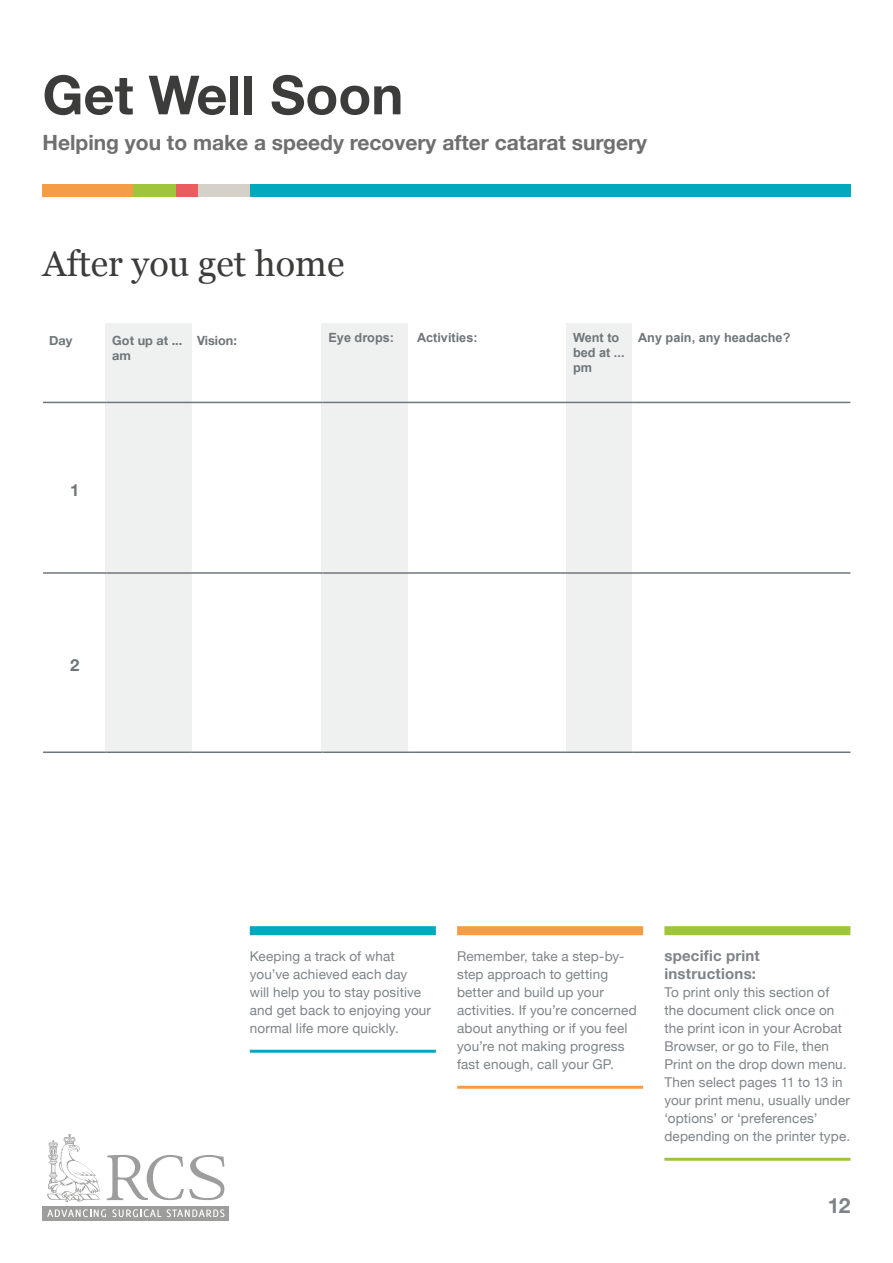
<style>
.page{position:relative;width:893px;height:1263px;background:#fff}
.page>*{position:absolute;margin:0;border:0;box-sizing:border-box;transform-origin:0 0}
.t1{font:700 54px "Helvetica Neue";color:#3c3c3b}
.t2{font:36px "Georgia";color:#3c3c3b}
.t3{font:700 21px "Helvetica Neue";color:#706f6f}
.t4{font:700 21px "Helvetica Neue";color:#7d8488}
.t5{font:700 16.65px "Helvetica Neue";color:#6e767a}
.t6{font:700 15px/18px "Helvetica Neue";letter-spacing:.015em;color:#7d8488}
.t7{font:13.5px/18px "Helvetica Neue";letter-spacing:.01em;color:#7d8488}
.t8{font:700 12.75px/15.3px "Arial";color:#6e767a}
.t9{font:700 12.75px/15.3px "Helvetica Neue";color:#6e767a}
</style>
<div class="page">
<div style="left:250px;top:184px;width:600px;height:13px;background:#00a9bc"></div>
<div style="left:43px;top:184px;width:91px;height:13px;background:#f59d44"></div>
<div style="left:134px;top:184px;width:42px;height:13px;background:#9fc63b"></div>
<div style="left:197px;top:184px;width:53px;height:13px;background:#d6d1c8"></div>
<div style="left:176px;top:184px;width:21px;height:13px;background:#eb5c5f"></div>
<div style="left:43px;top:1206px;width:186px;height:14px;background:#9d9d9c"></div>
<svg style="left:47px;top:1209px;width:59px;height:8px"></svg>
<svg style="left:112px;top:1209px;width:49px;height:8px"></svg>
<svg style="left:167px;top:1209px;width:58px;height:8px"></svg>
<svg style="left:47px;top:1134px;width:52px;height:68px"></svg>
<svg style="left:107px;top:1155px;width:118px;height:45px"></svg>
<div style="left:105px;top:323px;width:86px;height:429px;background:#eef1f0"></div>
<div style="left:322px;top:323px;width:86px;height:429px;background:#eef1f0"></div>
<div style="left:567px;top:323px;width:65px;height:429px;background:#eef1f0"></div>
<hr style="left:43px;top:402px;width:63px;height:1px;background:#6e767a">
<hr style="left:106px;top:402px;width:85px;height:1px;background:#6e767a">
<hr style="left:191px;top:402px;width:131px;height:1px;background:#6e767a">
<hr style="left:322px;top:402px;width:89px;height:1px;background:#6e767a">
<hr style="left:411px;top:402px;width:156px;height:1px;background:#6e767a">
<hr style="left:567px;top:402px;width:65px;height:1px;background:#6e767a">
<hr style="left:632px;top:402px;width:218px;height:1px;background:#6e767a">
<hr style="left:43px;top:572px;width:63px;height:2px;background:#6e767a">
<hr style="left:106px;top:572px;width:85px;height:2px;background:#6e767a">
<hr style="left:191px;top:572px;width:131px;height:2px;background:#6e767a">
<hr style="left:322px;top:572px;width:89px;height:2px;background:#6e767a">
<hr style="left:411px;top:572px;width:156px;height:2px;background:#6e767a">
<hr style="left:567px;top:572px;width:65px;height:2px;background:#6e767a">
<hr style="left:632px;top:572px;width:218px;height:2px;background:#6e767a">
<hr style="left:43px;top:751px;width:63px;height:2px;background:#6e767a">
<hr style="left:106px;top:751px;width:85px;height:2px;background:#6e767a">
<hr style="left:191px;top:751px;width:131px;height:2px;background:#6e767a">
<hr style="left:322px;top:751px;width:89px;height:2px;background:#6e767a">
<hr style="left:411px;top:751px;width:156px;height:2px;background:#6e767a">
<hr style="left:567px;top:751px;width:65px;height:2px;background:#6e767a">
<hr style="left:632px;top:751px;width:218px;height:2px;background:#6e767a">
<div style="left:664px;top:926px;width:186px;height:9px;background:#9fc63b"></div>
<hr style="left:664px;top:1158px;width:186px;height:3px;background:#9fc63b">
<div style="left:457px;top:926px;width:186px;height:9px;background:#f59d44"></div>
<hr style="left:457px;top:1086px;width:186px;height:3px;background:#f59d44">
<div style="left:250px;top:926px;width:186px;height:9px;background:#00a9bc"></div>
<hr style="left:250px;top:1050px;width:186px;height:3px;background:#00a9bc">
<h1 class="t1" style="left:43px;top:46px;width:362px">Get Well Soon</h1>
<h3 class="t3" style="left:43px;top:123px;width:606px">Helping you to make a speedy recovery after catarat surgery</h3>
<h2 class="t2" style="left:43px;top:242px;width:303px">After you get home</h2>
<p class="t9" style="left:49px;top:332px;width:25px">Day</p>
<p class="t9" style="left:112px;top:332px;width:72px">Got up at ... am</p>
<p class="t9" style="left:197px;top:332px;width:41px">Vision:</p>
<p class="t8" style="left:328px;top:330px;width:67px">Eye drops:</p>
<p class="t8" style="left:417px;top:330px;width:62px">Activities:</p>
<p class="t8" style="left:573px;top:330px;width:53px">Went to bed at ... pm</p>
<p class="t8" style="left:638px;top:330px;width:154px">Any pain, any headache?</p>
<p class="t5" style="left:70px;top:475px;width:11px">1</p>
<p class="t5" style="left:70px;top:650px;width:11px">2</p>
<p class="t7" style="left:250px;top:946px;width:183px">Keeping a track of what you’ve achieved each day<br>will help you to stay positive and get back to enjoying your normal life more quickly.</p>
<p class="t7" style="left:457px;top:946px;width:181px">Remember, take a step-by&shy;step approach to getting better and build up your activities. If you’re concerned about anything or if you feel you’re not making progress fast enough, call your GP.</p>
<p class="t6" style="left:664px;top:945px;width:97px">specific print instructions:</p>
<p class="t7" style="left:664px;top:982px;width:187px">To print only this section of the document click once on the print icon in your Acrobat<br>Browser, or go to File, then<br>Print on the drop down menu.<br>Then select pages 11 to 13 in your print menu, usually under ‘options’ or ‘preferences’ depending on the printer type.</p>
<h3 class="t4" style="left:828px;top:1186px;width:24px">12</h3>
</div>
